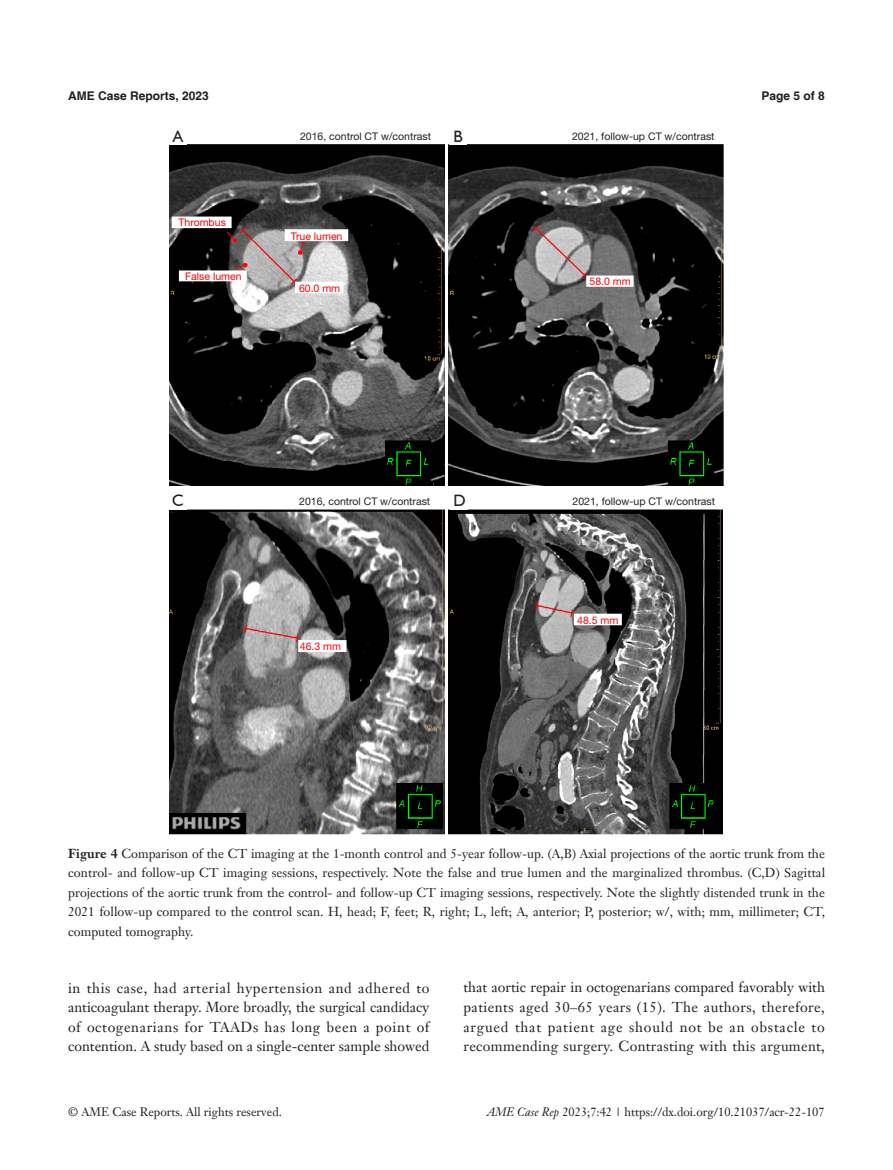
<style>
.page{position:relative;width:893px;height:1170px;background:#fff}
.page>*{position:absolute;margin:0;border:0;box-sizing:border-box;transform-origin:0 0}
.t1{font:16.5px "Humanist 521 BT";color:#231f20}
.t2{font:14.25px/19.5px "Janson Text LT";letter-spacing:.02em;color:#231f20;text-align:justify}
.t3{font:12.75px/19.5px "Janson Text LT";letter-spacing:.005em;color:#231f20;text-align:justify}
.t4{font:12px "Janson Text LT";color:#231f20}
.t5{font:700 12px "Helvetica";color:#231f20}
.t6{font:10.5px "Helvetica Neue LT Pro";color:#231f20}
.t7{font:10.5px "Helvetica Neue LT Pro";color:#f00}
.s1{font-weight:700}
.s2{font-style:italic}
</style>
<div class="page">
<img style="left:449px;top:509px;width:274px;height:325px">
<img style="left:169px;top:509px;width:275px;height:325px">
<img style="left:169px;top:145px;width:275px;height:340px">
<img style="left:449px;top:145px;width:275px;height:340px">
<p class="t5" style="left:68px;top:88px;width:142px">AME Case Reports, 2023</p>
<p class="t5" style="left:762px;top:88px;width:65px">Page 5 of 8</p>
<p class="t1" style="left:173px;top:126px;width:12px">A</p>
<p class="t7" style="left:178px;top:216px;width:49px">Thrombus</p>
<p class="t7" style="left:185px;top:269px;width:58px">False lumen</p>
<p class="t6" style="left:300px;top:130px;width:133px">2016, control CT w/contrast</p>
<p class="t1" style="left:453px;top:126px;width:11px">B</p>
<p class="t6" style="left:572px;top:130px;width:144px">2021, follow-up CT w/contrast</p>
<p class="t7" style="left:291px;top:230px;width:53px">True lumen</p>
<p class="t7" style="left:299px;top:282px;width:43px">60.0 mm</p>
<p class="t7" style="left:590px;top:275px;width:43px">58.0 mm</p>
<p class="t1" style="left:172px;top:490px;width:13px">C</p>
<p class="t6" style="left:299px;top:495px;width:133px">2016, control CT w/contrast</p>
<p class="t1" style="left:453px;top:490px;width:14px">D</p>
<p class="t6" style="left:573px;top:495px;width:144px">2021, follow-up CT w/contrast</p>
<p class="t7" style="left:300px;top:639px;width:43px">46.3 mm</p>
<p class="t7" style="left:577px;top:613px;width:43px">48.5 mm</p>
<p class="t3" style="left:68px;top:843px;width:758px"><span class="s1">Figure 4</span> Comparison of the CT imaging at the 1-month control and 5-year follow-up. (A,B) Axial projections of the aortic trunk from the control- and follow-up CT imaging sessions, respectively. Note the false and true lumen and the marginalized thrombus. (C,D) Sagittal projections of the aortic trunk from the control- and follow-up CT imaging sessions, respectively. Note the slightly distended trunk in the 2021 follow-up compared to the control scan. H, head; F, feet; R, right; L, left; A, anterior; P, posterior; w/, with; mm, millimeter; CT, computed tomography.</p>
<p class="t2" style="left:68px;top:977px;width:363px">in this case, had arterial hypertension and adhered to anticoagulant therapy. More broadly, the surgical candidacy of octogenarians for TAADs has long been a point of contention. A study based on a single-center sample showed</p>
<p class="t2" style="left:463px;top:977px;width:363px">that aortic repair in octogenarians compared favorably with patients aged 30–65 years (15). The authors, therefore, argued that patient age should not be an obstacle to recommending surgery. Contrasting with this argument,</p>
<p class="t4" style="left:68px;top:1104px;width:215px">© AME Case Reports. All rights reserved.</p>
<p class="t4" style="left:487px;top:1104px;width:339px"><span class="s2">AME Case Rep</span> 2023;7:42 | https://dx.doi.org/10.21037/acr-22-107</p>
</div>
